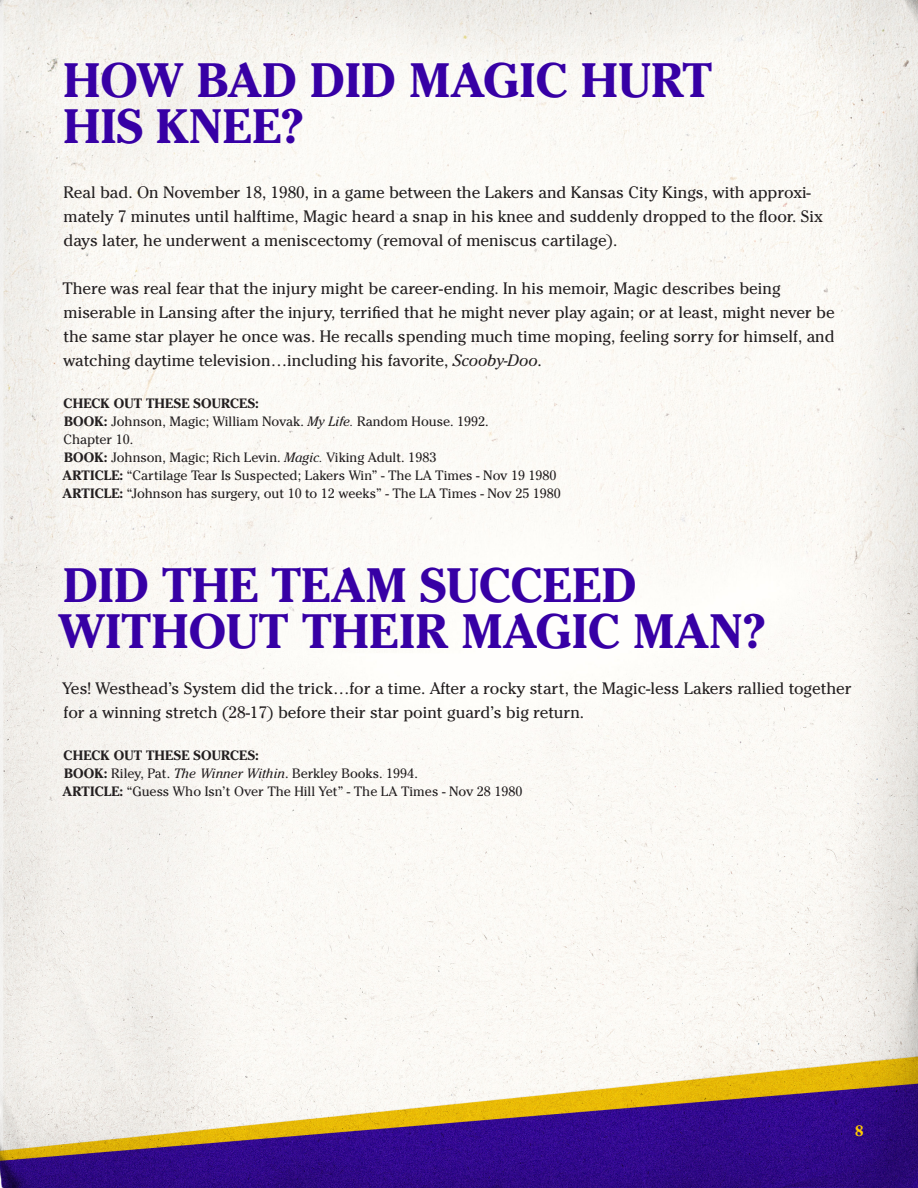
<style>
.page{position:relative;width:918px;height:1188px;background:#fff}
.page>*{position:absolute;margin:0;border:0;box-sizing:border-box;transform-origin:0 0}
.heading_paragraph_style{font:700 48px/46.5px "Cheltenham Pro";color:#3700a5}
.t1{font:16.5px/24px "Cheltenham Pro";color:#231f20}
.t2{font:700 15px "Cheltenham Pro";color:#fc0}
.t3{font:13.5px "Cheltenham Pro";color:#231f20}
.t4{font:700 13.5px "Cheltenham Pro";letter-spacing:.01em;color:#231f20}
.s1{font-style:italic}
.s2{font-weight:700}
</style>
<div class="page">
<img style="left:0;top:0;width:918px;height:1188px">
<p class="heading_paragraph_style" style="left:63px;top:56px;width:651px">HOW BAD DID MAGIC HURT<br>HIS KNEE?</p>
<p class="t1" style="left:64px;top:180px;width:761px">Real bad. On November 18, 1980, in a game between the Lakers and Kansas City Kings, with approxi&shy;mately 7 minutes until halftime, Magic heard a snap in his knee and suddenly dropped to the floor. Six days later, he underwent a meniscectomy (removal of meniscus cartilage).</p>
<p class="t1" style="left:62px;top:276px;width:774px">There was real fear that the injury might be career-ending. In his memoir, Magic describes being miserable in Lansing after the injury, terrified that he might never play again; or at least, might never be the same star player he once was. He recalls spending much time moping, feeling sorry for himself, and watching daytime television…including his favorite, <span class="s1">Scooby-Doo</span>.</p>
<p class="t4" style="left:64px;top:395px;width:197px">CHECK OUT THESE SOURCES:</p>
<p class="t3" style="left:64px;top:413px;width:426px"><span class="s2">BOOK:</span> Johnson, Magic; William Novak. <span class="s1">My Life.</span> Random House. 1992.</p>
<p class="t3" style="left:63px;top:431px;width:71px">Chapter 10.</p>
<p class="t3" style="left:64px;top:449px;width:374px"><span class="s2">BOOK:</span> Johnson, Magic; Rich Levin. <span class="s1">Magic.</span> Viking Adult. 1983</p>
<p class="t3" style="left:63px;top:467px;width:496px"><span class="s2">ARTICLE:</span> “Cartilage Tear Is Suspected; Lakers Win” - The LA Times - Nov 19 1980</p>
<p class="t3" style="left:63px;top:485px;width:500px"><span class="s2">ARTICLE:</span> “Johnson has surgery, out 10 to 12 weeks” - The LA Times - Nov 25 1980</p>
<p class="heading_paragraph_style" style="left:58px;top:561px;width:710px">DID THE TEAM SUCCEED<br>WITHOUT THEIR MAGIC MAN?</p>
<p class="t1" style="left:62px;top:676px;width:791px">Yes! Westhead’s System did the trick…for a time. After a rocky start, the Magic-less Lakers rallied together for a winning stretch (28-17) before their star point guard’s big return.</p>
<p class="t4" style="left:64px;top:746px;width:197px">CHECK OUT THESE SOURCES:</p>
<p class="t3" style="left:64px;top:765px;width:355px"><span class="s2">BOOK:</span> Riley, Pat. <span class="s1">The Winner Within</span>. Berkley Books. 1994.</p>
<p class="t3" style="left:63px;top:783px;width:461px"><span class="s2">ARTICLE:</span> “Guess Who Isn’t Over The Hill Yet” - The LA Times - Nov 28 1980</p>
<p class="t2" style="left:855px;top:1121px;width:10px">8</p>
</div>
